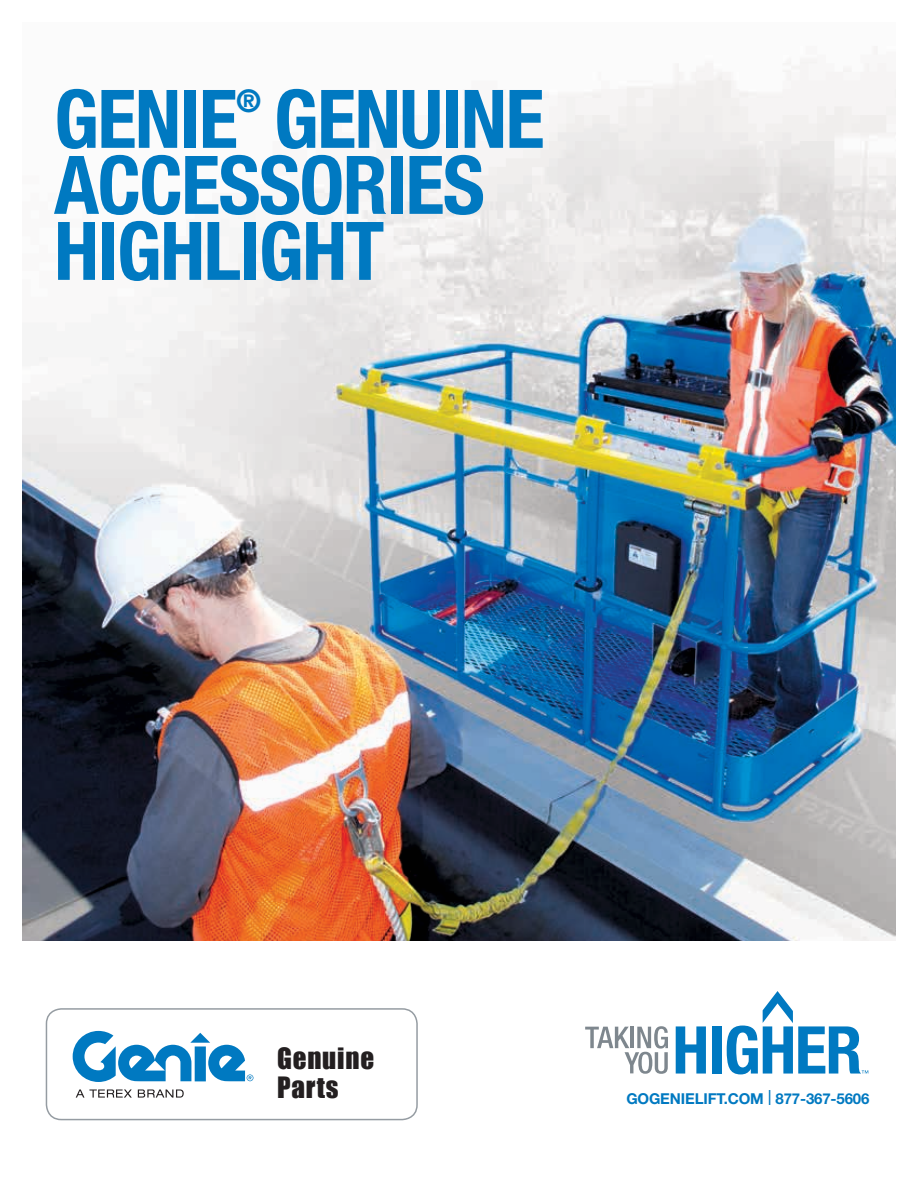
<style>
.page{position:relative;width:918px;height:1188px;background:#fff}
.page>*{position:absolute;margin:0;border:0;box-sizing:border-box;transform-origin:0 0}
.t1{font:700 condensed 81px/66px "Helvetica Neue LT Std";letter-spacing:-.02em;color:#0079c1}
.t2{font:700 condensed 31.5px "Helvetica Neue LT Std";color:#0079c1}
.t3{font:27px/28.5px "Impact";letter-spacing:.03em;color:#231f20}
.t4{font:700 15px "Helvetica Neue LT Std";letter-spacing:-.01em;color:#0079c1}
.s1{font-weight:300;font-size:21px}
</style>
<div class="page">
<img style="left:23px;top:46px;width:872px;height:894px">
<svg style="left:585px;top:1026px;width:83px;height:48px"></svg>
<svg style="left:676px;top:1026px;width:30px;height:48px"></svg>
<div style="left:712px;top:1026px;width:9px;height:48px;background:#0079c1"></div>
<svg style="left:727px;top:991px;width:141px;height:83px"></svg>
<div style="left:46px;top:1008px;width:372px;height:112px;border:2px solid #959ca2;border-radius:15px"></div>
<svg style="left:73px;top:1031px;width:180px;height:51px"></svg>
<svg style="left:76px;top:1089px;width:56px;height:9px"></svg>
<svg style="left:138px;top:1089px;width:46px;height:9px"></svg>
<p class="t1" style="left:54px;top:85px;width:492px">GENIE GENUINE</p>
<p class="t2" style="left:236px;top:82px;width:27px">®</p>
<p class="t1" style="left:54px;top:151px;width:432px">ACCESSORIES<br>HIGHLIGHT</p>
<p class="t3" style="left:277px;top:1044px;width:99px">Genuine<br>Parts</p>
<p class="t4" style="left:626px;top:1089px;width:245px">GOGENIELIFT.COM <span class="s1">l</span> 877-367-5606</p>
</div>
